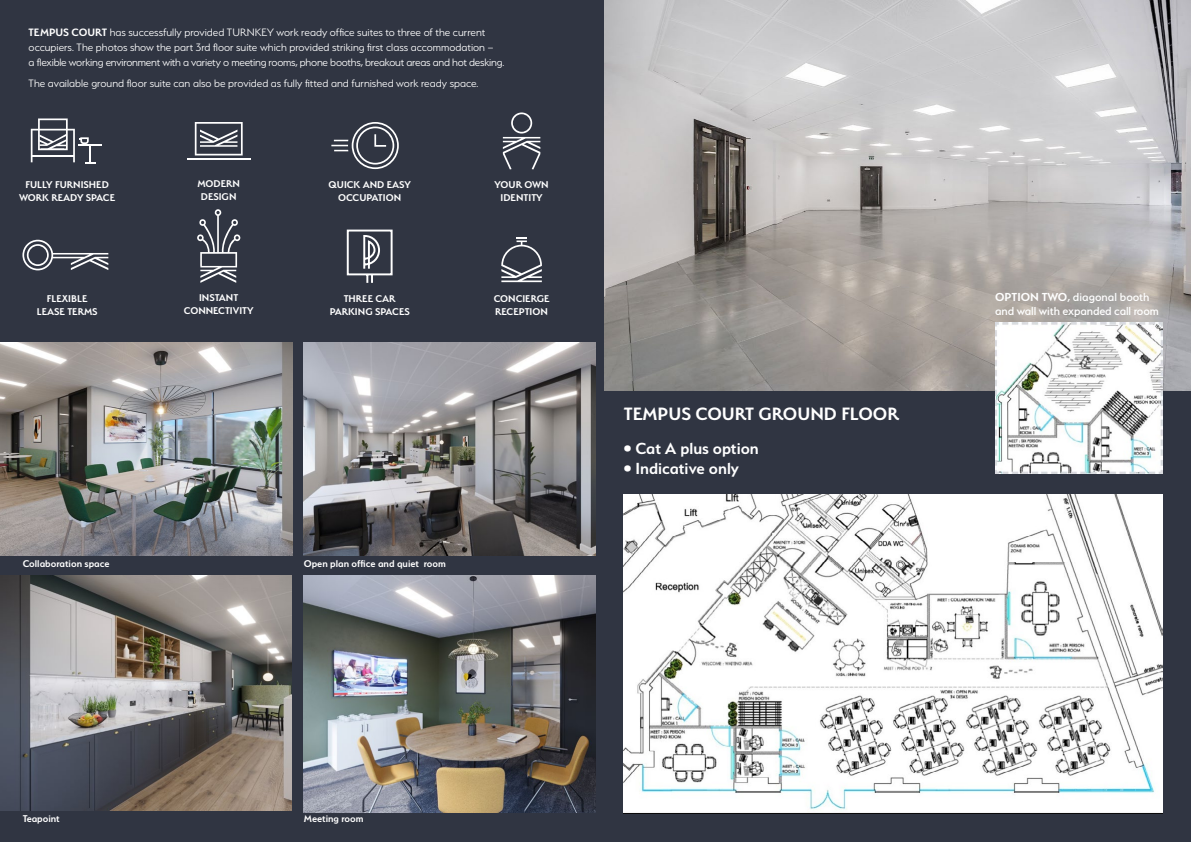
<style>
.page{position:relative;width:1191px;height:842px;background:#303542}
.page>*{position:absolute;margin:0;border:0;box-sizing:border-box;transform-origin:0 0}
.t1{font:600 20px "Serenity";color:#fff}
.t2{font:600 18px "Serenity";color:#fff}
.t3{font:500 13px/14px "Serenity";letter-spacing:-.01em;color:#fff}
.t4{font:300 12px/15px "Serenity";color:#fff}
.t5{font:600 11px/13px "Serenity";color:#fff;text-align:center}
.s1{font-weight:600}
</style>
<div class="page">
<svg style="left:503px;top:112px;width:37px;height:57px"></svg>
<svg style="left:331px;top:122px;width:68px;height:47px"></svg>
<svg style="left:195px;top:122px;width:48px;height:33px"></svg>
<hr style="left:187px;top:158px;width:64px;height:2px;background:#fff">
<svg style="left:31px;top:118px;width:71px;height:45px"></svg>
<svg style="left:197px;top:209px;width:43px;height:74px"></svg>
<svg style="left:501px;top:237px;width:41px;height:45px"></svg>
<svg style="left:22px;top:240px;width:86px;height:30px"></svg>
<img style="left:0;top:342px;width:292px;height:213px">
<img style="left:304px;top:575px;width:291px;height:237px">
<img style="left:304px;top:342px;width:291px;height:213px">
<img style="left:0;top:575px;width:291px;height:235px">
<svg style="left:346px;top:229px;width:47px;height:54px"></svg>
<img style="left:624px;top:494px;width:538px;height:320px">
<img style="left:605px;top:0;width:586px;height:391px">
<img style="left:995px;top:323px;width:167px;height:151px">
<p class="t4" style="left:29px;top:25px;width:477px"><span class="s1">TEMPUS COURT</span> has successfully provided TURNKEY work ready office suites to three of the current occupiers. The photos show the part 3rd floor suite which provided striking first class accommodation –<br>a flexible working environment with a variety o meeting rooms, phone booths, breakout areas and hot desking.</p>
<p class="t4" style="left:29px;top:75px;width:451px">The available ground floor suite can also be provided as fully fitted and furnished work ready space.</p>
<p class="t5" style="left:19px;top:178px;width:97px">FULLY FURNISHED<br>WORK READY SPACE</p>
<p class="t5" style="left:37px;top:292px;width:62px">FLEXIBLE<br>LEASE TERMS</p>
<p class="t5" style="left:197px;top:177px;width:44px">MODERN<br>DESIGN</p>
<p class="t5" style="left:184px;top:291px;width:71px">INSTANT<br>CONNECTIVITY</p>
<p class="t5" style="left:328px;top:178px;width:84px">QUICK AND EASY<br>OCCUPATION</p>
<p class="t5" style="left:330px;top:292px;width:81px">THREE CAR<br>PARKING SPACES</p>
<p class="t5" style="left:494px;top:178px;width:56px">YOUR OWN<br>IDENTITY</p>
<p class="t5" style="left:494px;top:292px;width:57px;text-align:left">CONCIERGE<br>RECEPTION</p>
<p class="t5" style="left:23px;top:557px;width:88px">Collaboration space</p>
<p class="t5" style="left:304px;top:557px;width:144px">Open plan office and quiet room</p>
<h1 class="t1" style="left:624px;top:403px;width:276px">TEMPUS COURT GROUND FLOOR</h1>
<h2 class="t2" style="left:624px;top:438px;width:136px">• Cat A plus option</h2>
<h2 class="t2" style="left:624px;top:458px;width:117px">• Indicative only</h2>
<p class="t3" style="left:995px;top:290px;width:165px"><span class="s1">OPTION TWO</span>, diagonal booth and wall with expanded call room</p>
<p class="t5" style="left:23px;top:812px;width:39px">Teapoint</p>
<p class="t5" style="left:304px;top:812px;width:61px">Meeting room</p>
</div>
